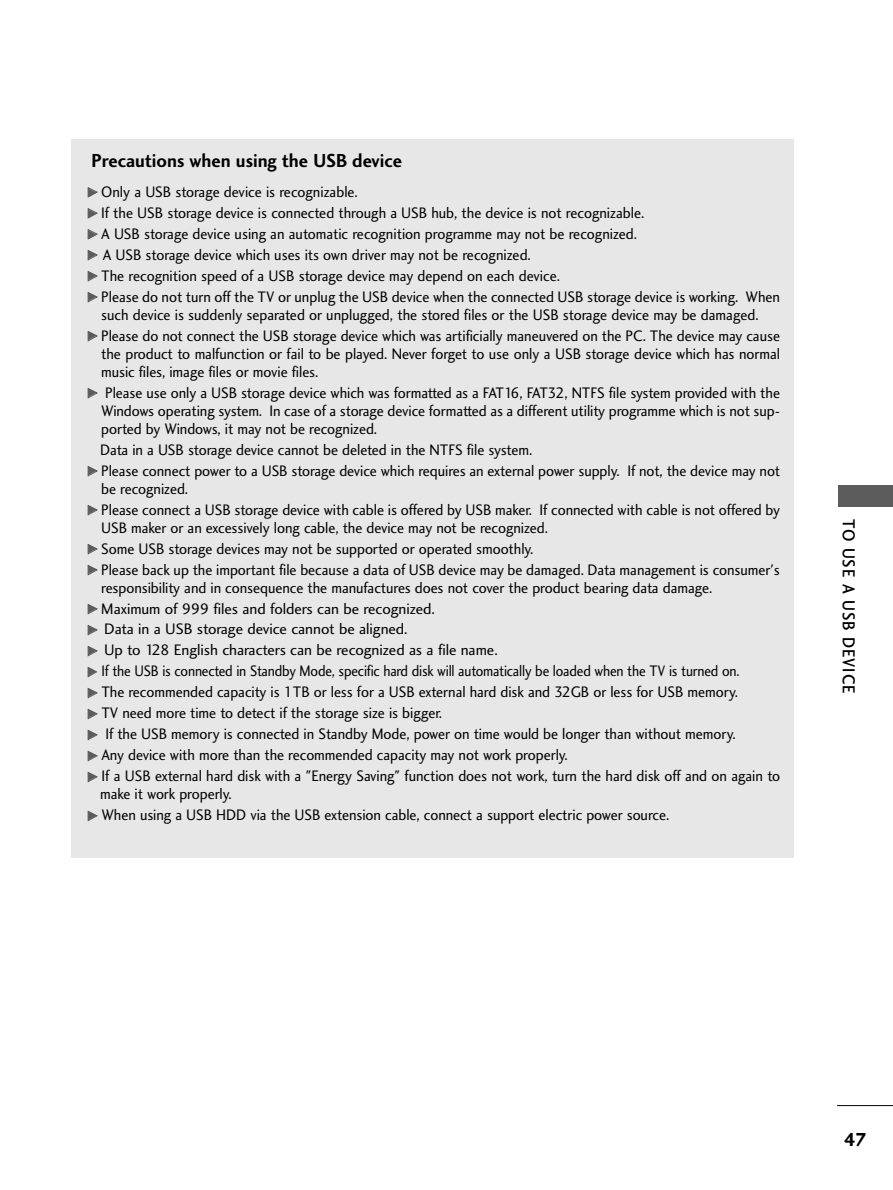
<style>
.page{position:relative;width:893px;height:1190px;background:#fff}
.page>*{position:absolute;margin:0;border:0;box-sizing:border-box;transform-origin:0 0}
.t1{font:19.5px "Charlotte Sans Bold Plain";color:#000;scale:.95 1}
.t2{font:19.5px "Charlotte Sans Bold Plain";color:#000}
.t3{font:18px "Charlotte Sans Medium Plain";letter-spacing:.06em;color:#000;scale:.9 1}
.t4{font:15.75px/21px "Charlotte Sans Book Plain";letter-spacing:-.005em;color:#000;scale:.95 1}
.s1{font-family:"FZDING33";font-size:10.5px;color:#5c5c5c}
</style>
<div class="page">
<hr style="left:837px;top:1105px;width:55px;height:1px;background:#000">
<div style="left:838px;top:485px;width:54px;height:21px;background:#5c5c5c"></div>
<div style="left:71px;top:140px;width:722px;height:718px;background:#e7e7e7"></div>
<p class="t1" style="left:91px;top:153px;width:328px">Precautions when using the USB device</p>
<p class="t4" style="left:87px;top:182px;width:730px"><span class="s1">G</span> Only a USB storage device is recognizable.<br><span class="s1">G</span> If the USB storage device is connected through a USB hub, the device is not recognizable.<br><span class="s1">G</span> A USB storage device using an automatic recognition programme may not be recognized.<br><span class="s1">G</span> A USB storage device which uses its own driver may not be recognized.<br><span class="s1">G</span> The recognition speed of a USB storage device may depend on each device.<br><span class="s1">G</span> Please do not turn off the TV or unplug the USB device when the connected USB storage device is working. When</p>
<p class="t4" style="left:87px;top:305px;width:730px;text-align:center">such device is suddenly separated or unplugged, the stored files or the USB storage device may be damaged.<br><span class="s1">G</span> Please do not connect the USB storage device which was artificially maneuvered on the PC. The device may cause</p>
<p class="t4" style="left:101px;top:346px;width:716px;line-height:18px">the product to malfunction or fail to be played. Never forget to use only a USB storage device which has normal music files, image files or movie files.</p>
<p class="t4" style="left:101px;top:385px;width:716px;line-height:18px;text-align:justify;text-indent:-14px"><span class="s1">G</span> Please use only a USB storage device which was formatted as a FAT16, FAT32, NTFS file system provided with the Windows operating system. In case of a storage device formatted as a different utility programme which is not sup&shy;ported by Windows, it may not be recognized.</p>
<p class="t4" style="left:87px;top:440px;width:730px;text-indent:13px">Data in a USB storage device cannot be deleted in the NTFS file system.<br><span class="s1">G</span> Please connect power to a USB storage device which requires an external power supply. If not, the device may not</p>
<p class="t4" style="left:87px;top:479px;width:730px;text-indent:14px">be recognized.<br><span class="s1">G</span> Please connect a USB storage device with cable is offered by USB maker. If connected with cable is not offered by</p>
<p class="t4" style="left:87px;top:518px;width:730px;text-indent:14px">USB maker or an excessively long cable, the device may not be recognized.<br><span class="s1">G</span> Some USB storage devices may not be supported or operated smoothly.<br><span class="s1">G</span> Please back up the important file because a data of USB device may be damaged. Data management is consumer's</p>
<p class="t4" style="left:87px;top:578px;width:730px;text-indent:14px">responsibility and in consequence the manufactures does not cover the product bearing data damage.<br><span class="s1">G</span> Maximum of 999 files and folders can be recognized.<br><span class="s1">G</span> Data in a USB storage device cannot be aligned.<br><span class="s1">G</span> Up to 128 English characters can be recognized as a file name.<br><span class="s1">G</span> If the USB is connected in Standby Mode, specific hard disk will automatically be loaded when the TV is turned on.<br><span class="s1">G</span> The recommended capacity is 1TB or less for a USB external hard disk and 32GB or less for USB memory.<br><span class="s1">G</span> TV need more time to detect if the storage size is bigger.<br><span class="s1">G</span> If the USB memory is connected in Standby Mode, power on time would be longer than without memory.<br><span class="s1">G</span> Any device with more than the recommended capacity may not work properly.<br><span class="s1">G</span> If a USB external hard disk with a "Energy Saving" function does not work, turn the hard disk off and on again to</p>
<p class="t4" style="left:87px;top:785px;width:614px;text-indent:13px">make it work properly.<br><span class="s1">G</span> When using a USB HDD via the USB extension cable, connect a support electric power source.</p>
<p class="t3" style="left:855px;top:519px;width:195px;rotate:90deg">TO USE A USB DEVICE</p>
<p class="t2" style="left:843px;top:1132px;width:25px">47</p>
</div>
